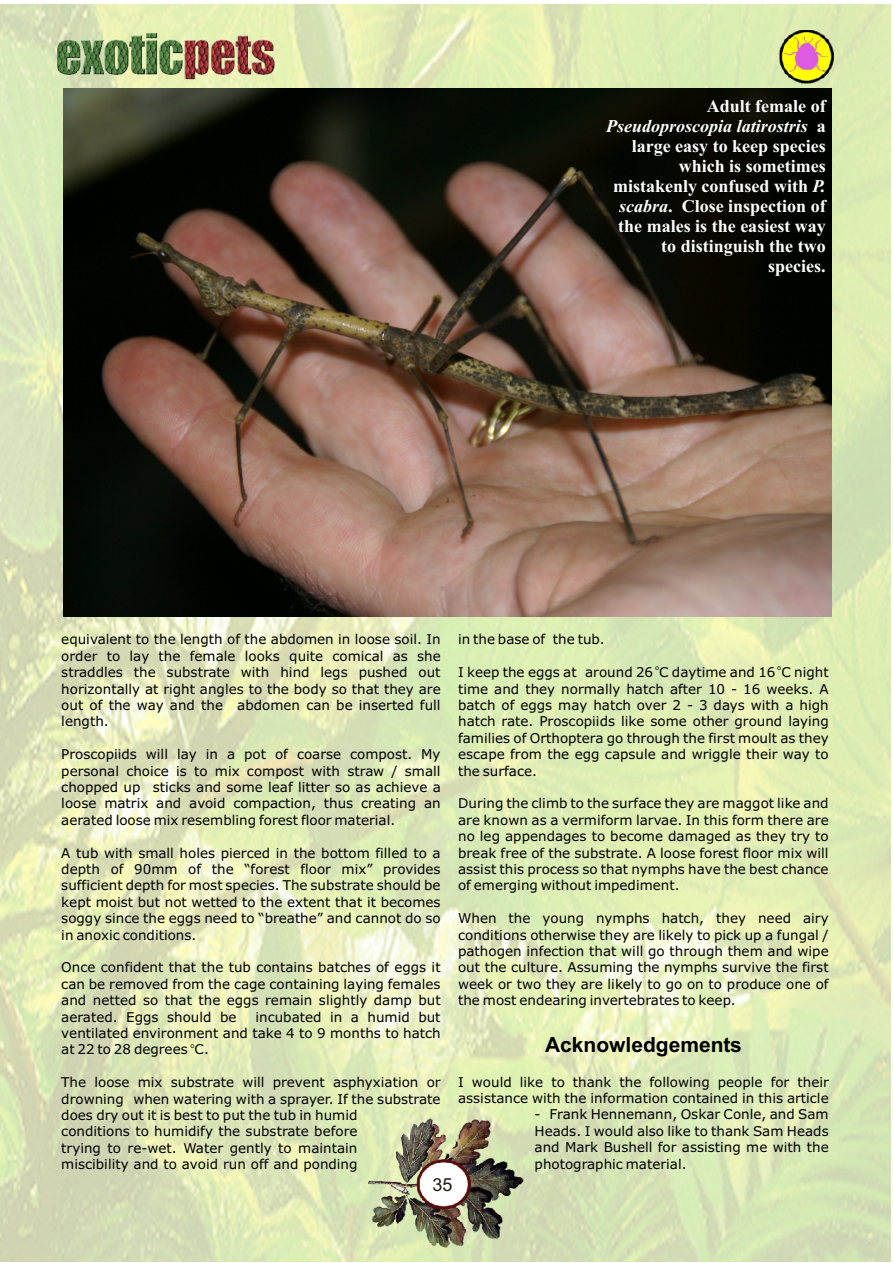
<style>
.page{position:relative;width:894px;height:1263px;background:#fff}
.page>*{position:absolute;margin:0;border:0;box-sizing:border-box;transform-origin:0 0}
.t1{font:700 21px "Arial";color:#000}
.t2{font:700 18px/20px "Times New Roman";color:#fff;text-align:right}
.t3{font:18px "Arial";color:#1f1a17}
.t4{font:13.5px/16.4px "Verdana";color:#000;text-align:justify}
.t5{font:6.75px "Verdana";color:#000}
.s1{font-style:italic}
</style>
<div class="page">
<img style="left:0;top:4px;width:891px;height:1258px">
<img style="left:57px;top:33px;width:217px;height:49px">
<img style="left:780px;top:31px;width:54px;height:52px">
<img style="left:368px;top:1119px;width:156px;height:129px">
<img style="left:64px;top:89px;width:768px;height:528px">
<h2 class="t2" style="left:606px;top:98px;width:221px">Adult female of<br><span class="s1">Pseudoproscopia latirostris</span> a large easy to keep species which is sometimes mistakenly confused with <span class="s1">P. scabra</span>. Close inspection of the males is the easiest way to distinguish the two species.</h2>
<p class="t4" style="left:61px;top:632px;width:381px">equivalent to the length of the abdomen in loose soil. In order to lay the female looks quite comical as she straddles the substrate with hind legs pushed out horizontally at right angles to the body so that they are out of the way and the abdomen can be inserted full length.</p>
<p class="t4" style="left:61px;top:747px;width:381px">Proscopiids will lay in a pot of coarse compost. My personal choice is to mix compost with straw / small chopped up sticks and some leaf litter so as achieve a loose matrix and avoid compaction, thus creating an aerated loose mix resembling forest floor material.</p>
<p class="t4" style="left:61px;top:846px;width:381px">A tub with small holes pierced in the bottom filled to a depth of 90mm of the “forest floor mix” provides sufficient depth for most species. The substrate should be kept moist but not wetted to the extent that it becomes soggy since the eggs need to “breathe” and cannot do so in anoxic conditions.</p>
<p class="t4" style="left:61px;top:960px;width:381px">Once confident that the tub contains batches of eggs it can be removed from the cage containing laying females and netted so that the eggs remain slightly damp but aerated. Eggs should be</p>
<p class="t4" style="left:61px;top:1010px;width:381px;text-align:right">incubated in a humid but<br>ventilated environment and take 4 to 9 months to hatch</p>
<p class="t5" style="left:191px;top:1043px;width:6px">o</p>
<p class="t4" style="left:61px;top:1042px;width:149px">at 22 to 28 degrees C.</p>
<p class="t4" style="left:61px;top:1075px;width:381px;text-align:left">The loose mix substrate will prevent asphyxiation or drowning when watering with a sprayer. If the substrate does dry out it is best to put the tub in humid<br>conditions to humidify the substrate before<br>trying to re-wet. Water gently to maintain<br>miscibility and to avoid run off and ponding</p>
<p class="t4" style="left:458px;top:632px;width:148px">in the base of the tub.</p>
<p class="t5" style="left:655px;top:665px;width:6px">o</p>
<p class="t5" style="left:777px;top:665px;width:6px">o</p>
<p class="t4" style="left:458px;top:665px;width:372px">I keep the eggs at around 26 C daytime and 16 C night time and they normally hatch after 10 - 16 weeks. A batch of eggs may hatch over 2 - 3 days with a high hatch rate. Proscopiids like some other ground laying families of Orthoptera go through the first moult as they escape from the egg capsule and wriggle their way to the surface.</p>
<p class="t4" style="left:458px;top:796px;width:372px">During the climb to the surface they are maggot like and are known as a vermiform larvae. In this form there are no leg appendages to become damaged as they try to break free of the substrate. A loose forest floor mix will assist this process so that nymphs have the best chance of emerging without impediment.</p>
<p class="t4" style="left:458px;top:911px;width:372px">When the young nymphs hatch, they need airy conditions otherwise they are likely to pick up a fungal / pathogen infection that will go through them and wipe out the culture. Assuming the nymphs survive the first week or two they are likely to go on to produce one of the most endearing invertebrates to keep.</p>
<h1 class="t1" style="left:545px;top:1037px;width:198px">Acknowledgements</h1>
<p class="t4" style="left:458px;top:1075px;width:372px">I would like to thank the following people for their assistance with the information contained in this article</p>
<p class="t4" style="left:535px;top:1107px;width:296px">- Frank Hennemann, Oskar Conle, and Sam Heads. I would also like to thank Sam Heads and Mark Bushell for assisting me with the photographic material.</p>
<h2 class="t3" style="left:432px;top:1178px;width:22px">35</h2>
</div>
